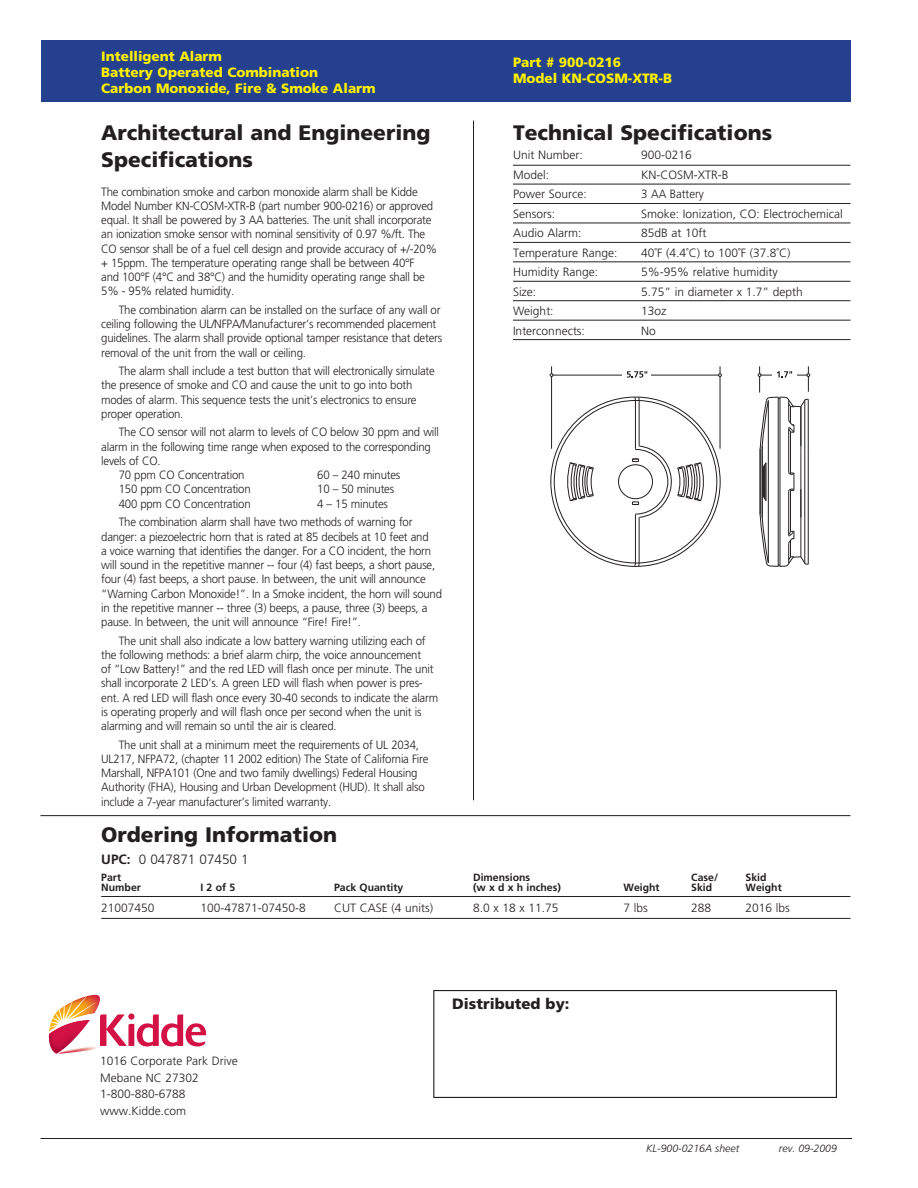
<style>
.page{position:relative;width:918px;height:1188px;background:#fff}
.page>*{position:absolute;margin:0;border:0;box-sizing:border-box;transform-origin:0 0}
.t1{font:900 21px/26.8px "Frutiger";color:#231f20}
.t2{font:900 15px "Frutiger";color:#231f20}
.t3{font:900 13.5px/15.8px "Frutiger";color:#fff200}
.t4{font:300 13.5px "Frutiger";color:#231f20}
.t5{font:300 12px/14.2px "Frutiger";letter-spacing:-.02em;color:#231f20;scale:.95 1}
.t6{font:300 12px/16.5px "Frutiger";color:#231f20}
.t7{font:300 12px "Frutiger";letter-spacing:-.02em;color:#231f20}
.t8{font:300 12px "Frutiger";color:#231f20;scale:.95 1}
.t9{font:700 10.5px "Frutiger";color:#231f20}
.t10{font:italic 300 10.5px "Frutiger";color:#231f20}
.s1{font-weight:700}
</style>
<div class="page">
<div style="left:41px;top:40px;width:809px;height:62px;background:#25408f"></div>
<hr style="left:473px;top:121px;width:1px;height:679px;background:#231f20">
<hr style="left:40px;top:815px;width:810px;height:1px;background:#231f20">
<hr style="left:101px;top:896px;width:750px;height:1px;background:#231f20">
<hr style="left:101px;top:918px;width:750px;height:1px;background:#231f20">
<hr style="left:780px;top:397px;width:1px;height:169px;background:#231f20">
<hr style="left:778px;top:397px;width:1px;height:169px;background:#231f20">
<hr style="left:788px;top:428px;width:1px;height:44px;background:#231f20">
<hr style="left:790px;top:432px;width:1px;height:41px;background:#231f20">
<hr style="left:808px;top:449px;width:1px;height:115px;background:#231f20">
<hr style="left:801px;top:407px;width:1px;height:45px;background:#231f20">
<hr style="left:801px;top:452px;width:1px;height:105px;background:#231f20">
<hr style="left:768px;top:401px;width:1px;height:162px;background:#231f20">
<hr style="left:762px;top:446px;width:1px;height:71px;background:#231f20">
<hr style="left:760px;top:449px;width:1px;height:65px;background:#231f20">
<svg style="left:759px;top:462px;width:49px;height:105px"></svg>
<hr style="left:805px;top:449px;width:1px;height:114px;background:#231f20">
<hr style="left:551px;top:367px;width:1px;height:81px;background:#231f20">
<hr style="left:720px;top:367px;width:1px;height:81px;background:#231f20">
<hr style="left:552px;top:375px;width:168px;height:1px;background:#231f20">
<svg style="left:718px;top:374px;width:4px;height:3px"></svg>
<div style="left:622px;top:370px;width:28px;height:12px;background:#fff"></div>
<svg style="left:627px;top:371px;width:20px;height:7px"></svg>
<svg style="left:551px;top:396px;width:170px;height:171px"></svg>
<svg style="left:758px;top:367px;width:52px;height:83px"></svg>
<hr style="left:513px;top:165px;width:337px;height:1px;background:#231f20">
<hr style="left:513px;top:184px;width:337px;height:1px;background:#231f20">
<hr style="left:513px;top:203px;width:337px;height:1px;background:#231f20">
<hr style="left:513px;top:223px;width:337px;height:1px;background:#231f20">
<hr style="left:513px;top:242px;width:337px;height:1px;background:#231f20">
<hr style="left:513px;top:262px;width:337px;height:1px;background:#231f20">
<hr style="left:513px;top:281px;width:337px;height:1px;background:#231f20">
<hr style="left:513px;top:300px;width:337px;height:1px;background:#231f20">
<hr style="left:513px;top:320px;width:337px;height:1px;background:#231f20">
<hr style="left:513px;top:339px;width:337px;height:1px;background:#231f20">
<svg style="left:49px;top:995px;width:157px;height:59px"></svg>
<hr style="left:40px;top:1138px;width:812px;height:1px;background:#231f20">
<div style="left:433px;top:990px;width:404px;height:108px;border:1px solid #231f20"></div>
<p class="t3" style="left:101px;top:49px;width:276px">Intelligent Alarm<br>Battery Operated Combination<br>Carbon Monoxide, Fire &amp; Smoke Alarm</p>
<p class="t3" style="left:513px;top:55px;width:161px">Part # 900-0216<br>Model KN-COSM-XTR-B</p>
<h1 class="t1" style="left:101px;top:119px;width:331px">Architectural and Engineering<br>Specifications</h1>
<p class="t5" style="left:101px;top:184px;width:355px">The combination smoke and carbon monoxide alarm shall be Kidde Model Number KN-COSM-XTR-B (part number 900-0216) or approved equal. It shall be powered by 3 AA batteries. The unit shall incorporate an ionization smoke sensor with nominal sensitivity of 0.97 %/ft. The CO sensor shall be of a fuel cell design and provide accuracy of +/-20% + 15ppm. The temperature operating range shall be between 40°F<br>and 100°F (4°C and 38°C) and the humidity operating range shall be 5% - 95% related humidity.</p>
<p class="t5" style="left:101px;top:303px;width:360px;text-indent:18px">The combination alarm can be installed on the surface of any wall or ceiling following the UL/NFPA/Manufacturer’s recommended placement guidelines. The alarm shall provide optional tamper resistance that deters removal of the unit from the wall or ceiling.</p>
<p class="t5" style="left:101px;top:364px;width:353px;text-indent:18px">The alarm shall include a test button that will electronically simulate the presence of smoke and CO and cause the unit to go into both modes of alarm. This sequence tests the unit’s electronics to ensure proper operation.</p>
<p class="t5" style="left:119px;top:425px;width:339px">The CO sensor will not alarm to levels of CO below 30 ppm and will</p>
<p class="t5" style="left:101px;top:439px;width:348px">alarm in the following time range when exposed to the corresponding</p>
<p class="t5" style="left:101px;top:454px;width:64px">levels of CO.</p>
<p class="t5" style="left:119px;top:468px;width:134px">70 ppm CO Concentration</p>
<p class="t5" style="left:317px;top:468px;width:89px">60 – 240 minutes</p>
<p class="t5" style="left:119px;top:482px;width:140px">150 ppm CO Concentration</p>
<p class="t5" style="left:317px;top:482px;width:83px">10 – 50 minutes</p>
<p class="t5" style="left:119px;top:496px;width:140px">400 ppm CO Concentration</p>
<h1 class="t1" style="left:513px;top:119px;width:261px">Technical Specifications</h1>
<p class="t6" style="left:513px;top:147px;width:71px">Unit Number:</p>
<p class="t7" style="left:641px;top:148px;width:52px">900-0216</p>
<p class="t7" style="left:513px;top:168px;width:38px">Model:</p>
<p class="t6" style="left:641px;top:166px;width:89px">KN-COSM-XTR-B</p>
<p class="t6" style="left:513px;top:186px;width:75px">Power Source:</p>
<p class="t8" style="left:641px;top:187px;width:68px">3 AA Battery</p>
<p class="t6" style="left:513px;top:205px;width:44px">Sensors:</p>
<p class="t6" style="left:641px;top:205px;width:203px">Smoke: Ionization, CO: Electrochemical</p>
<p class="t6" style="left:513px;top:225px;width:70px">Audio Alarm:</p>
<p class="t6" style="left:641px;top:225px;width:67px">85dB at 10ft</p>
<p class="t6" style="left:513px;top:244px;width:106px">Temperature Range:</p>
<p class="t7" style="left:641px;top:246px;width:151px">40˚F (4.4˚C) to 100˚F (37.8˚C)</p>
<p class="t6" style="left:513px;top:264px;width:87px">Humidity Range:</p>
<p class="t6" style="left:641px;top:264px;width:138px">5%-95% relative humidity</p>
<p class="t7" style="left:513px;top:285px;width:25px">Size:</p>
<p class="t6" style="left:641px;top:283px;width:163px">5.75” in diameter x 1.7” depth</p>
<p class="t7" style="left:513px;top:304px;width:42px">Weight:</p>
<p class="t7" style="left:641px;top:304px;width:27px">13oz</p>
<p class="t6" style="left:513px;top:322px;width:73px">Interconnects:</p>
<p class="t7" style="left:641px;top:324px;width:16px">No</p>
<p class="t5" style="left:119px;top:494px;width:311px;line-height:18.6px;text-indent:198px">4 – 15 minutes<br>The combination alarm shall have two methods of warning for</p>
<p class="t5" style="left:101px;top:529px;width:360px">danger: a piezoelectric horn that is rated at 85 decibels at 10 feet and<br>a voice warning that identifies the danger. For a CO incident, the horn will sound in the repetitive manner -- four (4) fast beeps, a short pause, four (4) fast beeps, a short pause. In between, the unit will announce “Warning Carbon Monoxide!”. In a Smoke incident, the horn will sound in the repetitive manner -- three (3) beeps, a pause, three (3) beeps, a pause. In between, the unit will announce “Fire! Fire!”.</p>
<p class="t5" style="left:101px;top:633px;width:356px;text-indent:18px">The unit shall also indicate a low battery warning utilizing each of the following methods: a brief alarm chirp, the voice announcement<br>of “Low Battery!” and the red LED will flash once per minute. The unit shall incorporate 2 LED’s. A green LED will flash when power is pres&shy;ent. A red LED will flash once every 30-40 seconds to indicate the alarm is operating properly and will flash once per second when the unit is alarming and will remain so until the air is cleared.</p>
<p class="t5" style="left:101px;top:737px;width:346px;text-indent:18px">The unit shall at a minimum meet the requirements of UL 2034, UL217, NFPA72, (chapter 11 2002 edition) The State of California Fire Marshall, NFPA101 (One and two family dwellings) Federal Housing Authority (FHA), Housing and Urban Development (HUD). It shall also include a 7-year manufacturer’s limited warranty.</p>
<h1 class="t1" style="left:101px;top:821px;width:237px">Ordering Information</h1>
<p class="t4" style="left:101px;top:852px;width:149px"><span class="s1">UPC:</span> 0 047871 07450 1</p>
<p class="t9" style="left:101px;top:871px;width:21px">Part</p>
<p class="t9" style="left:473px;top:871px;width:59px">Dimensions</p>
<p class="t9" style="left:691px;top:871px;width:28px">Case/</p>
<p class="t9" style="left:746px;top:871px;width:23px">Skid</p>
<p class="t9" style="left:101px;top:881px;width:41px">Number</p>
<p class="t9" style="left:201px;top:881px;width:36px">I2of5</p>
<p class="t9" style="left:334px;top:881px;width:71px">Pack Quantity</p>
<p class="t9" style="left:473px;top:881px;width:89px">(w x d x h inches)</p>
<p class="t9" style="left:624px;top:881px;width:38px">Weight</p>
<p class="t9" style="left:691px;top:881px;width:23px">Skid</p>
<p class="t9" style="left:746px;top:881px;width:38px">Weight</p>
<p class="t6" style="left:101px;top:900px;width:55px">21007450</p>
<p class="t6" style="left:201px;top:900px;width:107px">100-47871-07450-8</p>
<p class="t6" style="left:334px;top:900px;width:101px">CUT CASE (4 units)</p>
<p class="t7" style="left:473px;top:901px;width:87px">8.0 x 18 x 11.75</p>
<p class="t7" style="left:624px;top:901px;width:26px">7 lbs</p>
<p class="t7" style="left:691px;top:901px;width:22px">288</p>
<p class="t7" style="left:746px;top:901px;width:46px">2016 lbs</p>
<p class="t6" style="left:100px;top:1053px;width:139px">1016 Corporate Park Drive<br>Mebane NC 27302<br>1-800-880-6788 www.Kidde.com</p>
<p class="t2" style="left:452px;top:995px;width:119px">Distributed by:</p>
<p class="t10" style="left:646px;top:1142px;width:95px">KL-900-0216A sheet</p>
<p class="t10" style="left:779px;top:1142px;width:60px">rev. 09-2009</p>
</div>
